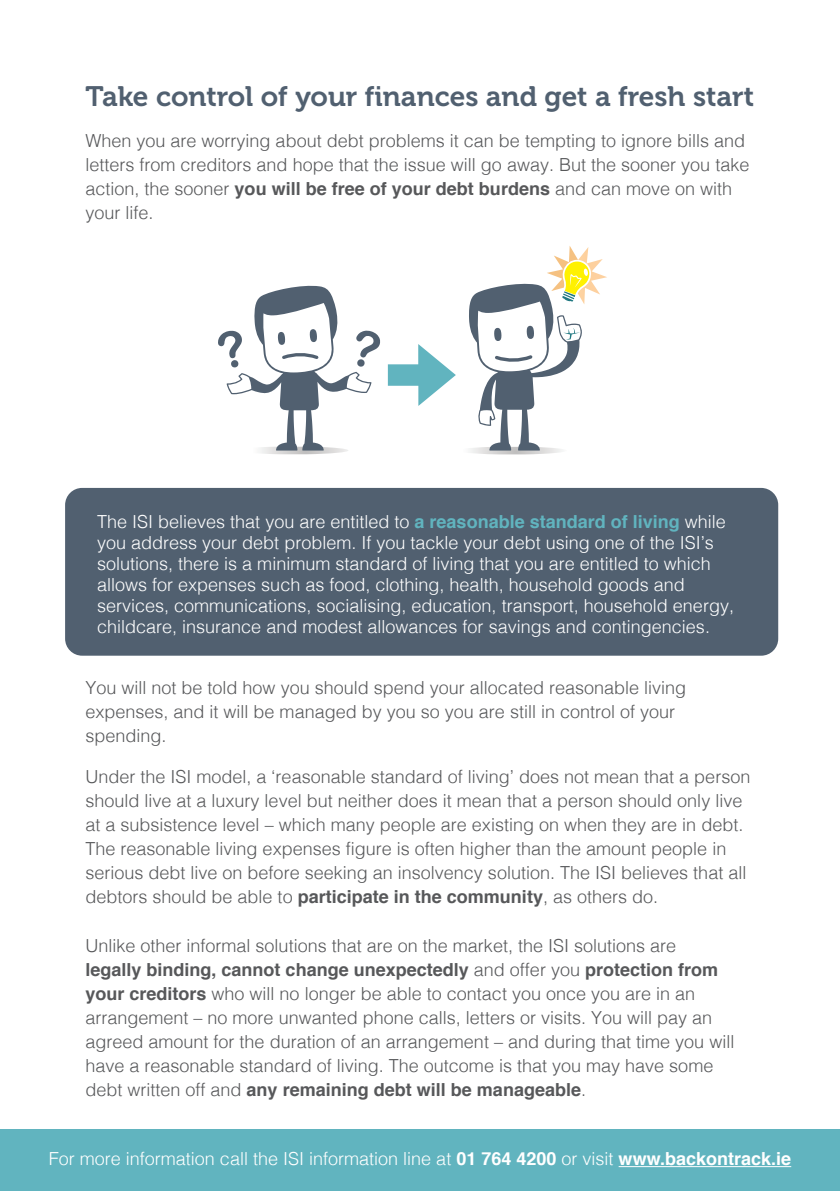
<style>
.page{position:relative;width:840px;height:1191px;background:#fff}
.page>*{position:absolute;margin:0;border:0;box-sizing:border-box;transform-origin:0 0}
.t1{font:28px "Museo 700";color:#516070}
.t2{font:300 18px/24px "Helvetica";color:#57585a}
.t3{font:300 18px/21px "Helvetica";color:#fff}
.s1{font-weight:700}
.s2{font-weight:700;color:#61b4bf}
</style>
<div class="page">
<div style="left:0;top:1129px;width:839px;height:62px;background:#61b4bf"></div>
<hr style="left:618px;top:1166px;width:172px;height:1px;background:#fff">
<div style="left:65px;top:488px;width:712px;height:167px;background:#516070;border-radius:17px"></div>
<svg style="left:218px;top:285px;width:162px;height:169px"></svg>
<svg style="left:387px;top:344px;width:68px;height:62px"></svg>
<svg style="left:469px;top:246px;width:138px;height:208px"></svg>
<h1 class="t1" style="left:85px;top:81px;width:669px">Take control of your finances and get a fresh start</h1>
<p class="t2" style="left:85px;top:127px;width:665px">When you are worrying about debt problems it can be tempting to ignore bills and letters from creditors and hope that the issue will go away. But the sooner you take action, the sooner <span class="s1">you will be free of your debt burdens</span> and can move on with your life.</p>
<p class="t3" style="left:97px;top:510px;width:638px">The ISI believes that you are entitled to <span class="s2">a reasonable standard of living</span> while you address your debt problem. If you tackle your debt using one of the ISI’s solutions, there is a minimum standard of living that you are entitled to which allows for expenses such as food, clothing, health, household goods and services, communications, socialising, education, transport, household energy, childcare, insurance and modest allowances for savings and contingencies.</p>
<p class="t2" style="left:85px;top:674px;width:602px">You will not be told how you should spend your allocated reasonable living expenses, and it will be managed by you so you are still in control of your spending.</p>
<p class="t2" style="left:85px;top:763px;width:666px">Under the ISI model, a ‘reasonable standard of living’ does not mean that a person should live at a luxury level but neither does it mean that a person should only live at a subsistence level – which many people are existing on when they are in debt.<br>The reasonable living expenses figure is often higher than the amount people in serious debt live on before seeking an insolvency solution. The ISI believes that all debtors should be able to <span class="s1">participate in the community</span>, as others do.</p>
<p class="t2" style="left:85px;top:932px;width:650px">Unlike other informal solutions that are on the market, the ISI solutions are <span class="s1">legally binding, cannot change unexpectedly</span> and offer you <span class="s1">protection from your creditors</span> who will no longer be able to contact you once you are in an arrangement – no more unwanted phone calls, letters or visits. You will pay an agreed amount for the duration of an arrangement – and during that time you will have a reasonable standard of living. The outcome is that you may have some debt written off and <span class="s1">any remaining debt will be manageable</span>.</p>
<p class="t3" style="left:49px;top:1147px;width:743px">For more information call the ISI information line at <span class="s1">01 764 4200</span> or visit <span class="s1">www.backontrack.ie</span></p>
</div>
